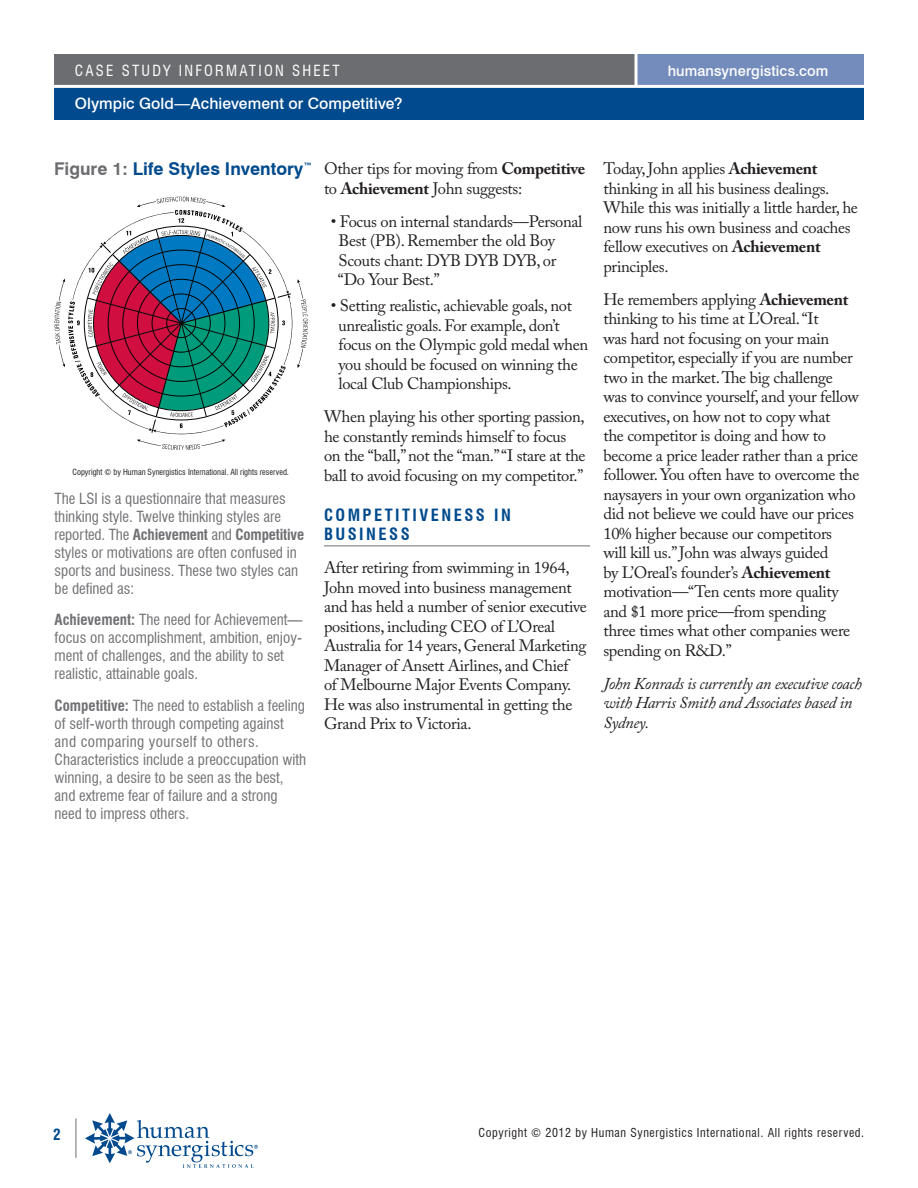
<style>
.page{position:relative;width:918px;height:1188px;background:#fff}
.page>*{position:absolute;margin:0;border:0;box-sizing:border-box;transform-origin:0 0}
.t1{font:700 17.7px "Swiss 721 BT";color:#004a8d}
.t2{font:16.5px/19.5px "Adobe Caslon Pro";letter-spacing:-.02em;color:#231f20}
.t3{font:italic 16.5px/19.5px "Adobe Caslon Pro";letter-spacing:-.02em;color:#231f20}
.t4{font:700 condensed 16.5px "Swiss 721 BT";letter-spacing:.15em;color:#004a8d}
.t5{font:500 15.6px "Swiss 721 BT";letter-spacing:.005em;color:#fff}
.t6{font:condensed 15px/18px "Swiss 721 BT";color:#717074}
.t7{font:condensed 15px "Swiss 721 BT";letter-spacing:.15em;color:#fff}
.t8{font:700 condensed 15px "Swiss 721 BT";color:#004a8d}
.t9{font:500 14.55px "Swiss 721 BT";letter-spacing:.01em;color:#fff}
.t10{font:condensed 12px "Swiss 721 BT";letter-spacing:.05em;color:#231f20}
.t11{font:condensed 8.25px "Swiss 721 BT";color:#231f20}
.s1{color:#6c6d70}
.s2{font-weight:700}
</style>
<div class="page">
<div style="left:54px;top:87px;width:810px;height:33px;background:#004a8d"></div>
<div style="left:54px;top:54px;width:582px;height:32px;background:#6c6d70"></div>
<div style="left:636px;top:54px;width:228px;height:32px;background:#748cbb"></div>
<img style="left:85px;top:1113px;width:172px;height:54px">
<hr style="left:76px;top:1118px;width:1px;height:40px;background:#6c6d70">
<hr style="left:49px;top:85px;width:831px;height:3px;background:#fff">
<hr style="left:324px;top:546px;width:266px;height:1px;background:#6c6d70">
<svg style="left:634px;top:54px;width:4px;height:31px"></svg>
<svg style="left:55px;top:197px;width:253px;height:253px"></svg>
<p class="t7" style="left:75px;top:62px;width:267px">CASE STUDY INFORMATION SHEET</p>
<p class="t9" style="left:668px;top:62px;width:162px">humansynergistics.com</p>
<p class="t5" style="left:75px;top:94px;width:329px">Olympic Gold—Achievement or Competitive?</p>
<p class="t1" style="left:54px;top:158px;width:259px"><span class="s1">Figure 1:</span> Life Styles Inventory<sup>™</sup></p>
<p class="t11" style="left:72px;top:467px;width:218px">Copyright © by Human Synergistics International. All rights reserved.</p>
<p class="t6" style="left:55px;top:489px;width:251px">The LSI is a questionnaire that measures thinking style. Twelve thinking styles are reported. The <span class="s2">Achievement</span> and <span class="s2">Competitive </span>styles or motivations are often confused in sports and business. These two styles can be defined as:</p>
<p class="t6" style="left:55px;top:611px;width:249px"><span class="s2">Achievement:</span> The need for Achievement— focus on accomplishment, ambition, enjoy&shy;ment of challenges, and the ability to set realistic, attainable goals.</p>
<p class="t6" style="left:55px;top:696px;width:253px"><span class="s2">Competitive:</span> The need to establish a feeling of self-worth through competing against and comparing yourself to others.<br>Characteristics include a preoccupation with winning, a desire to be seen as the best, and extreme fear of failure and a strong need to impress others.</p>
<p class="t2" style="left:324px;top:159px;width:263px">Other tips for moving from <span class="s2">Competitive </span>to <span class="s2">Achievement</span> John suggests:</p>
<p class="t2" style="left:338px;top:211px;width:246px;text-indent:-7px">• Focus on internal standards—Personal<br>Best (PB). Remember the old Boy<br>Scouts chant: DYB DYB DYB, or “Do Your Best.”</p>
<p class="t2" style="left:338px;top:296px;width:251px;text-indent:-8px">• Setting realistic, achievable goals, not unrealistic goals. For example, don’t focus on the Olympic gold medal when you should be focused on winning the local Club Championships.</p>
<p class="t2" style="left:324px;top:407px;width:263px">When playing his other sporting passion, he constantly reminds himself to focus on the “ball,” not the “man.” “I stare at the ball to avoid focusing on my competitor.”</p>
<p class="t4" style="left:324px;top:505px;width:13px">COMPE</p>
<p class="t4" style="left:385px;top:505px;width:58px">TI TI VENESS</p>
<p class="t4" style="left:494px;top:505px;width:9px">IN</p>
<p class="t4" style="left:324px;top:524px;width:35px">BUSINESS</p>
<p class="t2" style="left:324px;top:558px;width:264px">After retiring from swimming in 1964, John moved into business management and has held a number of senior executive positions, including CEO of L’Oreal Australia for 14 years, General Marketing Manager of Ansett Airlines, and Chief<br>of Melbourne Major Events Company.<br>He was also instrumental in getting the Grand Prix to Victoria.</p>
<p class="t2" style="left:603px;top:159px;width:256px">Today, John applies <span class="s2">Achievement </span>thinking in all his business dealings.<br>While this was initially a little harder, he now runs his own business and coaches fellow executives on <span class="s2">Achievement </span>principles.</p>
<p class="t2" style="left:603px;top:289px;width:258px">He remembers applying <span class="s2">Achievement </span>thinking to his time at L’Oreal. “It<br>was hard not focusing on your main competitor, especially if you are number two in the market. The big challenge was to convince yourself, and your fellow executives, on how not to copy what<br>the competitor is doing and how to become a price leader rather than a price follower. You often have to overcome the naysayers in your own organization who did not believe we could have our prices 10% higher because our competitors will kill us.” John was always guided<br>by L’Oreal’s founder’s <span class="s2">Achievement </span>motivation—“Ten cents more quality and $1 more price—from spending three times what other companies were spending on R&amp;D.”</p>
<p class="t3" style="left:603px;top:673px;width:260px">John Konrads is currently an executive coach with Harris Smith and Associates based in<br>Sydney.</p>
<p class="t8" style="left:53px;top:1126px;width:9px">2</p>
<p class="t10" style="left:478px;top:1126px;width:387px">Copyright © 2012 by Human Synergistics International. All rights reserved.</p>
</div>
